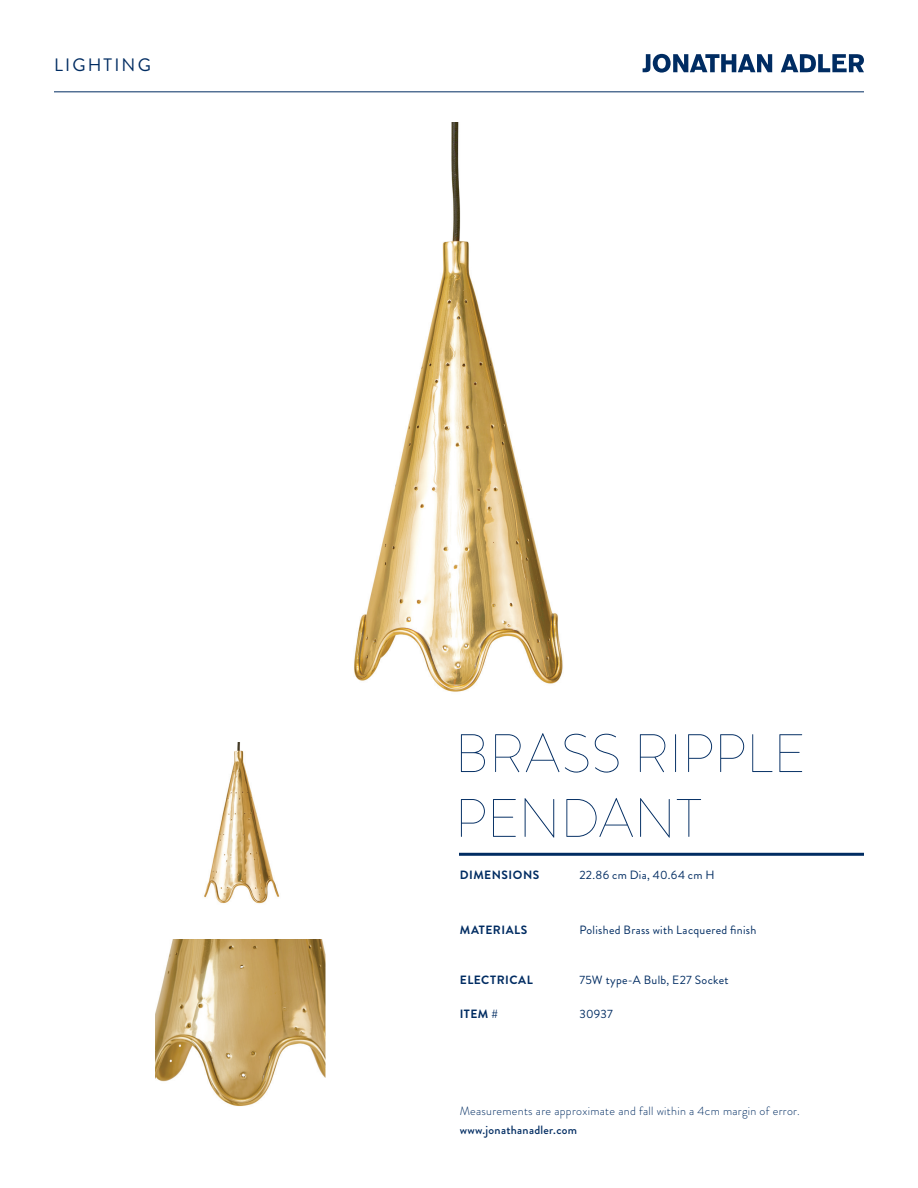
<style>
.page{position:relative;width:918px;height:1188px;background:#fff}
.page>*{position:absolute;margin:0;border:0;box-sizing:border-box;transform-origin:0 0}
.t1{font:100 54px/64.8px "Brandon Grotesque";letter-spacing:.005em;color:#002c62}
.t2{font:18px "Brandon Grotesque";letter-spacing:.12em;color:#002c62}
.t3{font:12px "Brandon Grotesque";letter-spacing:.025em;color:#002c62}
.t4{font:300 12px "Brandon Grotesque";letter-spacing:.025em;color:#002c62}
.t5{font:700 12px "Brandon Grotesque";letter-spacing:.04em;color:#002c62}
.t6{font:500 12px "Brandon Grotesque";letter-spacing:.025em;color:#002c62}
</style>
<div class="page">
<hr style="left:459px;top:853px;width:405px;height:3px;background:#002c62">
<svg style="left:643px;top:54px;width:129px;height:19px"></svg>
<svg style="left:781px;top:54px;width:83px;height:18px"></svg>
<hr style="left:54px;top:92px;width:810px;height:1px;background:#002c62">
<img style="left:156px;top:940px;width:170px;height:166px">
<img style="left:354px;top:122px;width:209px;height:570px">
<img style="left:204px;top:742px;width:76px;height:162px">
<h2 class="t2" style="left:54px;top:53px;width:98px">LIGHTING</h2>
<h1 class="t1" style="left:455px;top:721px;width:353px">BRASS RIPPLE<br>PENDANT</h1>
<p class="t5" style="left:460px;top:867px;width:81px">DIMENSIONS</p>
<p class="t3" style="left:579px;top:867px;width:137px">22.86 cm Dia, 40.64 cm H</p>
<p class="t5" style="left:460px;top:922px;width:69px">MATERIALS</p>
<p class="t3" style="left:579px;top:922px;width:179px">Polished Brass with Lacquered finish</p>
<p class="t5" style="left:460px;top:972px;width:75px">ELECTRICAL</p>
<p class="t5" style="left:460px;top:1006px;width:40px">ITEM #</p>
<p class="t3" style="left:579px;top:972px;width:151px">75W type-A Bulb, E27 Socket</p>
<p class="t3" style="left:579px;top:1006px;width:35px">30937</p>
<p class="t4" style="left:460px;top:1102px;width:342px">Measurements are approximate and fall within a 4cm margin of error.</p>
<p class="t6" style="left:460px;top:1122px;width:119px">www.jonathanadler.com</p>
</div>
